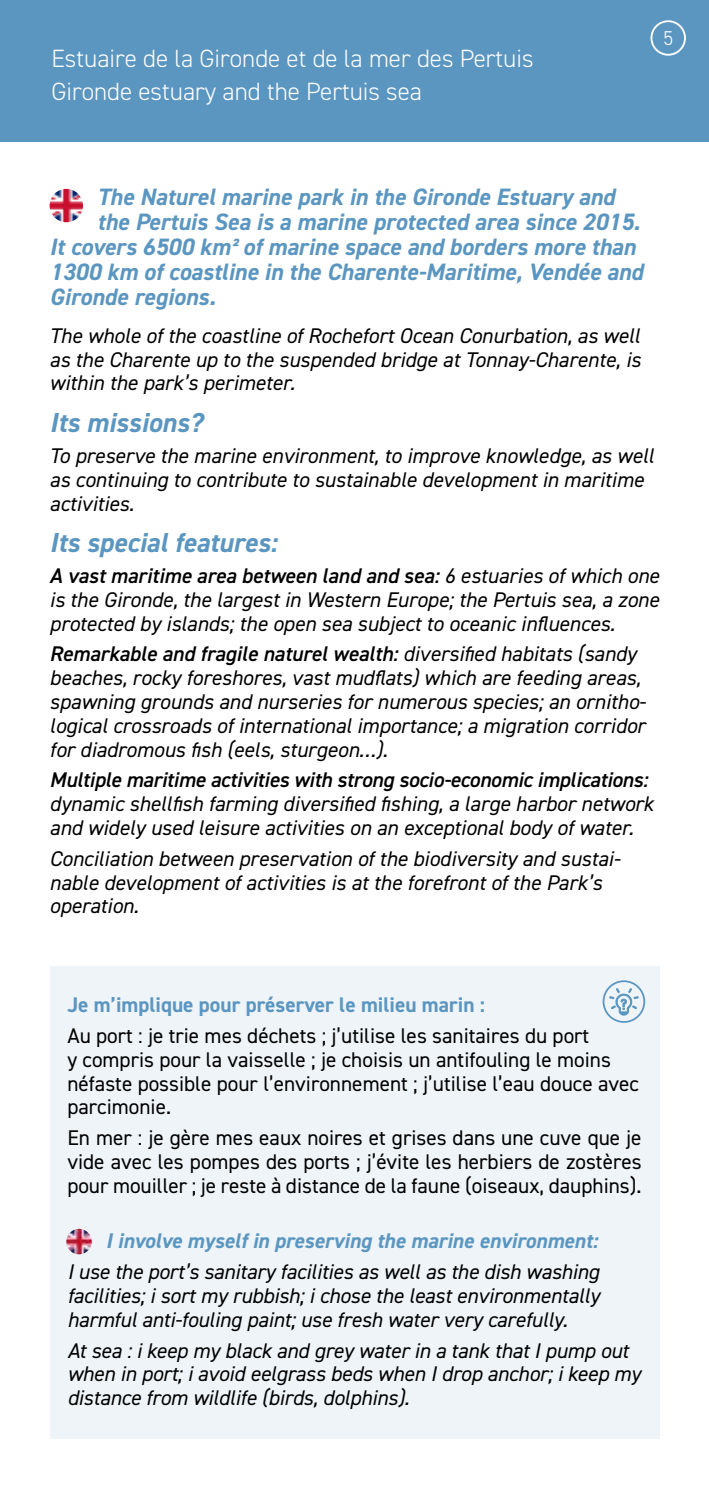
<style>
.page{position:relative;width:709px;height:1489px;background:#fff}
.page>*{position:absolute;margin:0;border:0;box-sizing:border-box;transform-origin:0 0}
.t1{font:italic 700 27.5px "DIN2014";color:#5b96c0}
.t2{font:300 25px/33.5px "DIN2014";color:#fff}
.t3{font:italic 700 23.75px "DIN2014";color:#5b96c0}
.t4{font:italic 21.25px/23.8px "DIN2014";color:#000}
.t5{font:21.25px/23.8px "DIN2014";color:#000}
.t6{font:italic 600 21.25px "DIN2014";letter-spacing:-.01em;color:#000}
.t7{font:italic 700 21.25px "DIN2014";color:#5b96c0}
.t8{font:700 21.25px "DIN2014";color:#5b96c0}
.t9{font:300 20px "DIN2014";color:#fff}
.s1{font-weight:600}
</style>
<div class="page">
<div style="left:50px;top:966px;width:609px;height:473px;background:#eef4f8"></div>
<div style="left:0;top:0;width:709px;height:142px;background:#5b96c0"></div>
<svg style="left:602px;top:980px;width:43px;height:42px"></svg>
<img style="left:50px;top:189px;width:33px;height:33px;border-radius:17px">
<img style="left:66px;top:1228px;width:26px;height:26px;border-radius:13px">
<div style="left:650px;top:20px;width:36px;height:36px;border:2px solid #fff;border-radius:50%"></div>
<p class="t2" style="left:51px;top:41px;width:483px">Estuaire de la Gironde et de la mer des Pertuis<br>Gironde estuary and the Pertuis sea</p>
<p class="t9" style="left:663px;top:26px;width:11px">5</p>
<p class="t3" style="left:97px;top:181px;width:519px">The Naturel marine park in the Gironde Estuary and</p>
<p class="t3" style="left:97px;top:206px;width:544px">the Pertuis Sea is a marine protected area since 2015.</p>
<p class="t3" style="left:50px;top:231px;width:587px">It covers 6500 km² of marine space and borders more than</p>
<p class="t3" style="left:50px;top:256px;width:595px">1300 km of coastline in the Charente-Maritime, Vendée and</p>
<p class="t3" style="left:50px;top:281px;width:167px">Gironde regions.</p>
<p class="t4" style="left:50px;top:323px;width:592px;text-align:justify">The whole of the coastline of Rochefort Ocean Conurbation, as well as the Charente up to the suspended bridge at Tonnay-Charente, is within the park’s perimeter.</p>
<p class="t1" style="left:50px;top:404px;width:154px">Its missions?</p>
<p class="t4" style="left:50px;top:443px;width:605px">To preserve the marine environment, to improve knowledge, as well as continuing to contribute to sustainable development in maritime activities.</p>
<p class="t1" style="left:50px;top:524px;width:229px">Its special features:</p>
<p class="t4" style="left:50px;top:563px;width:611px;text-align:justify"><span class="s1">A vast maritime area between land and sea:</span> 6 estuaries of which one is the Gironde, the largest in Western Europe; the Pertuis sea, a zone protected by islands; the open sea subject to oceanic influences.</p>
<p class="t4" style="left:50px;top:642px;width:598px"><span class="s1">Remarkable and fragile naturel wealth:</span> diversified habitats (sandy beaches, rocky foreshores, vast mudflats) which are feeding areas, spawning grounds and nurseries for numerous species; an ornitho&shy;logical crossroads of international importance; a migration corridor for diadromous fish (eels, sturgeon…).</p>
<p class="t6" style="left:50px;top:766px;width:599px">Multiple maritime activities with strong socio-economic implications:</p>
<p class="t4" style="left:50px;top:791px;width:605px">dynamic shellfish farming diversified fishing, a large harbor network and widely used leisure activities on an exceptional body of water.</p>
<p class="t4" style="left:50px;top:846px;width:572px">Conciliation between preservation of the biodiversity and sustai&shy;nable development of activities is at the forefront of the Park’s operation.</p>
<p class="t8" style="left:67px;top:990px;width:419px">Je m’implique pour préserver le milieu marin :</p>
<p class="t5" style="left:67px;top:1023px;width:573px">Au port : je trie mes déchets ; j’utilise les sanitaires du port<br>y compris pour la vaisselle ; je choisis un antifouling le moins néfaste possible pour l’environnement ; j’utilise l’eau douce avec parcimonie.</p>
<p class="t5" style="left:67px;top:1125px;width:576px;text-align:justify">En mer : je gère mes eaux noires et grises dans une cuve que je vide avec les pompes des ports ; j’évite les herbiers de zostères pour mouiller ; je reste à distance de la faune (oiseaux, dauphins).</p>
<p class="t7" style="left:106px;top:1226px;width:493px">I involve myself in preserving the marine environment:</p>
<p class="t4" style="left:67px;top:1259px;width:534px;text-align:justify">I use the port’s sanitary facilities as well as the dish washing facilities; i sort my rubbish; i chose the least environmentally harmful anti-fouling paint; use fresh water very carefully.</p>
<p class="t4" style="left:67px;top:1337px;width:575px">At sea : i keep my black and grey water in a tank that I pump out when in port; i avoid eelgrass beds when I drop anchor; i keep my distance from wildlife (birds, dolphins).</p>
</div>
